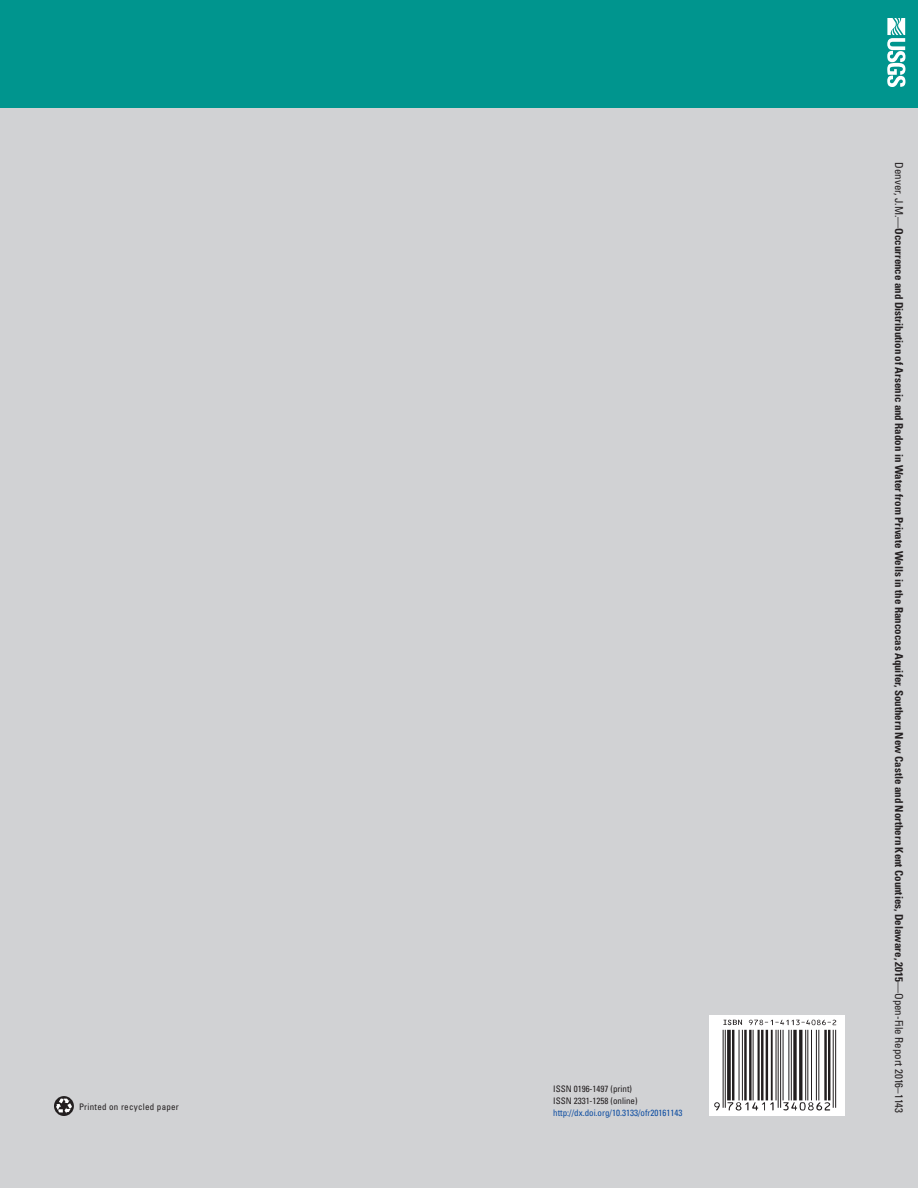
<style>
.page{position:relative;width:918px;height:1188px;background:#fff}
.page>*{position:absolute;margin:0;border:0;box-sizing:border-box;transform-origin:0 0}
.SpineTitle{font:700 condensed 10.95px "Univers";color:#231f20}
.ISBN{font:condensed 9px "Univers";color:#231f20}
.t1{font:condensed 9px "Univers";color:#0d4da1}
.ISBN-2{font:condensed 9px "Univers";letter-spacing:.03em;color:#231f20}
.s1{font-weight:400}
</style>
<div class="page">
<div style="left:0;top:108px;width:918px;height:1080px;background:#d1d2d4"></div>
<div style="left:0;top:0;width:918px;height:108px;background:#00958e"></div>
<svg style="left:887px;top:18px;width:18px;height:69px"></svg>
<svg style="left:54px;top:1096px;width:20px;height:20px"></svg>
<svg style="left:56px;top:1099px;width:16px;height:14px"></svg>
<svg style="left:709px;top:1015px;width:136px;height:100px;background:#f8f8f8"></svg>
<hr style="left:723px;top:1030px;width:1px;height:78px;background:#231f20">
<hr style="left:725px;top:1030px;width:1px;height:78px;background:#231f20">
<svg style="left:727px;top:1030px;width:4px;height:70px"></svg>
<hr style="left:732px;top:1030px;width:2px;height:70px;background:#231f20">
<hr style="left:739px;top:1030px;width:1px;height:70px;background:#231f20">
<hr style="left:742px;top:1030px;width:1px;height:70px;background:#231f20">
<hr style="left:744px;top:1030px;width:3px;height:70px;background:#231f20">
<hr style="left:749px;top:1030px;width:3px;height:70px;background:#231f20">
<hr style="left:753px;top:1030px;width:1px;height:70px;background:#231f20">
<hr style="left:758px;top:1030px;width:2px;height:70px;background:#231f20">
<hr style="left:761px;top:1030px;width:2px;height:70px;background:#231f20">
<hr style="left:766px;top:1030px;width:2px;height:70px;background:#231f20">
<hr style="left:771px;top:1030px;width:2px;height:70px;background:#231f20">
<hr style="left:776px;top:1030px;width:1px;height:70px;background:#231f20">
<hr style="left:778px;top:1030px;width:1px;height:78px;background:#231f20">
<hr style="left:780px;top:1030px;width:1px;height:78px;background:#231f20">
<hr style="left:783px;top:1030px;width:1px;height:70px;background:#231f20">
<hr style="left:788px;top:1030px;width:1px;height:70px;background:#231f20">
<hr style="left:791px;top:1030px;width:1px;height:70px;background:#231f20">
<svg style="left:793px;top:1030px;width:4px;height:70px"></svg>
<hr style="left:799px;top:1030px;width:3px;height:70px;background:#231f20">
<hr style="left:805px;top:1030px;width:1px;height:70px;background:#231f20">
<hr style="left:807px;top:1030px;width:1px;height:70px;background:#231f20">
<hr style="left:811px;top:1030px;width:1px;height:70px;background:#231f20">
<hr style="left:816px;top:1030px;width:1px;height:70px;background:#231f20">
<hr style="left:818px;top:1030px;width:1px;height:70px;background:#231f20">
<hr style="left:824px;top:1030px;width:3px;height:70px;background:#231f20">
<hr style="left:828px;top:1030px;width:2px;height:70px;background:#231f20">
<hr style="left:833px;top:1030px;width:1px;height:78px;background:#231f20">
<hr style="left:835px;top:1030px;width:1px;height:78px;background:#231f20">
<svg style="left:723px;top:1020px;width:19px;height:5px"></svg>
<svg style="left:749px;top:1020px;width:87px;height:5px"></svg>
<svg style="left:714px;top:1102px;width:6px;height:9px"></svg>
<svg style="left:727px;top:1102px;width:47px;height:9px"></svg>
<svg style="left:783px;top:1102px;width:47px;height:9px"></svg>
<p class="ISBN-2" style="left:79px;top:1101px;width:101px">Printed on recycled paper</p>
<p class="ISBN" style="left:553px;top:1083px;width:80px">ISSN 0196-1497 (print)</p>
<p class="ISBN" style="left:553px;top:1095px;width:86px">ISSN 2331-1258 (online)</p>
<p class="t1" style="left:553px;top:1107px;width:131px">http://dx.doi.org/10.3133/ofr20161143</p>
<p class="SpineTitle" style="left:906px;top:162px;width:953px;rotate:90deg"><span class="s1">Denver, J.M.—</span>Occurrence and Distribution of Arsenic and Radon in Water from Private Wells in the Rancocas Aquifer, Southern New Castle and Northern Kent Counties, Delaware, 2015<span class="s1">—Open-File Report 2016–1143</span></p>
</div>
